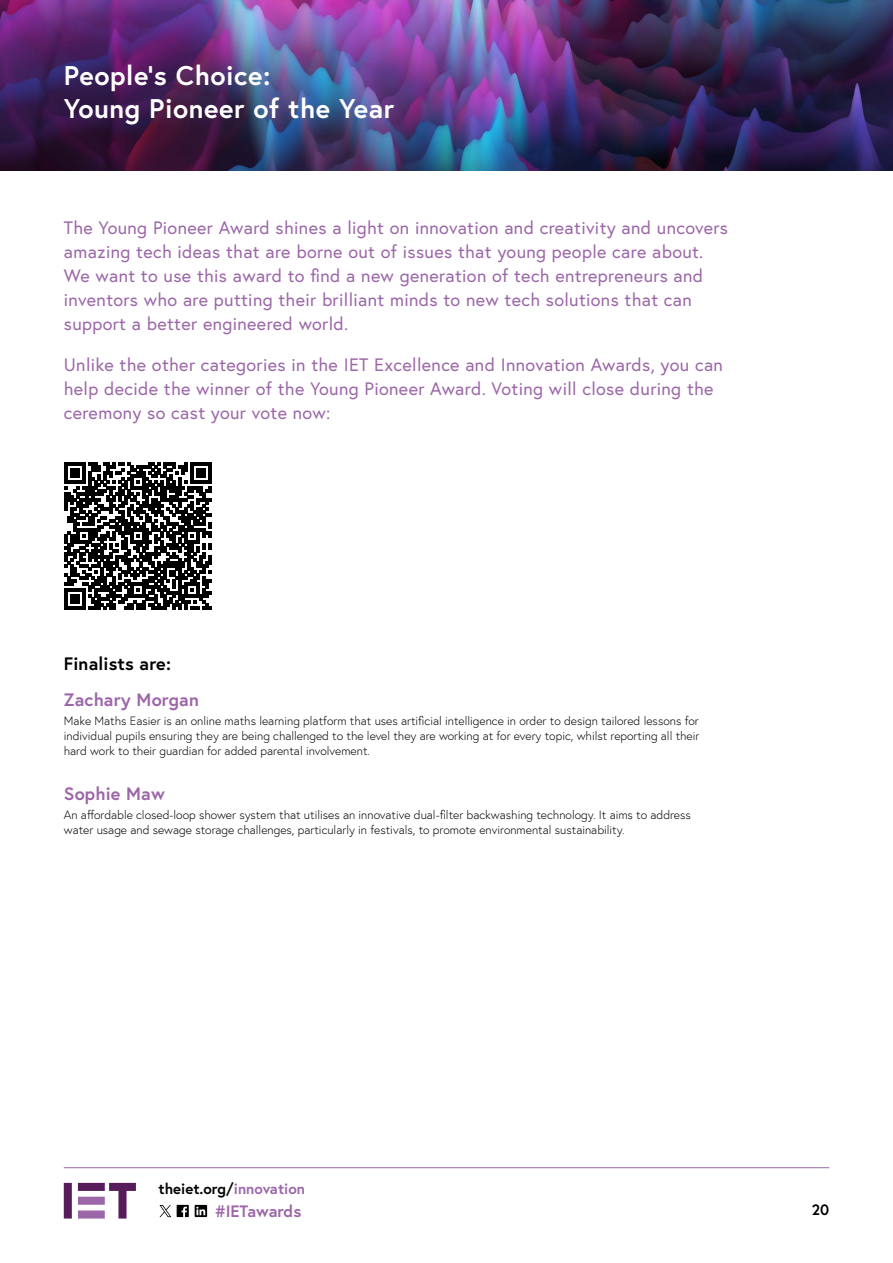
<style>
.page{position:relative;width:893px;height:1263px;background:#fff}
.page>*{position:absolute;margin:0;border:0;box-sizing:border-box;transform-origin:0 0}
.t1{font:700 27px/33px "Europa";letter-spacing:.02em;color:#fff}
.t2{font:18px/24px "Europa";letter-spacing:.02em;color:#9c67a8}
.t3{font:700 18px "Europa";letter-spacing:.01em;color:#9c67a8}
.t4{font:700 18px "Europa";letter-spacing:.01em;color:#000}
.t5{font:700 16.5px "Europa";color:#9c67a8}
.t6{font:700 15px "Europa";color:#000}
.t7{font:300 12px/15px "Europa";color:#000;text-align:justify}
.s1{color:#9c67a8}
</style>
<div class="page">
<hr style="left:64px;top:1167px;width:765px;height:1px;background:#9c67a8">
<svg style="left:64px;top:1183px;width:72px;height:35px"></svg>
<img style="left:0;top:0;width:893px;height:170px">
<svg style="left:195px;top:1205px;width:12px;height:12px"></svg>
<svg style="left:196px;top:1206px;width:9px;height:9px"></svg>
<svg style="left:177px;top:1205px;width:12px;height:12px"></svg>
<svg style="left:159px;top:1205px;width:12px;height:12px"></svg>
<svg style="left:64px;top:463px;width:147px;height:147px"></svg>
<h1 class="t1" style="left:64px;top:58px;width:332px">People’s Choice:<br>Young Pioneer of the Year</h1>
<p class="t2" style="left:64px;top:216px;width:666px">The Young Pioneer Award shines a light on innovation and creativity and uncovers amazing tech ideas that are borne out of issues that young people care about.<br>We want to use this award to find a new generation of tech entrepreneurs and inventors who are putting their brilliant minds to new tech solutions that can support a better engineered world.</p>
<h2 class="t2" style="left:64px;top:353px;width:661px">Unlike the other categories in the IET Excellence and Innovation Awards, you can help decide the winner of the Young Pioneer Award. Voting will close during the ceremony so cast your vote now:</h2>
<h2 class="t4" style="left:64px;top:651px;width:109px">Finalists are:</h2>
<h2 class="t3" style="left:64px;top:687px;width:137px">Zachary Morgan</h2>
<p class="t7" style="left:64px;top:713px;width:637px">Make Maths Easier is an online maths learning platform that uses artificial intelligence in order to design tailored lessons for individual pupils ensuring they are being challenged to the level they are working at for every topic, whilst reporting all their hard work to their guardian for added parental involvement.</p>
<h2 class="t3" style="left:64px;top:781px;width:103px">Sophie Maw</h2>
<p class="t7" style="left:64px;top:807px;width:629px">An affordable closed-loop shower system that utilises an innovative dual-filter backwashing technology. It aims to address water usage and sewage storage challenges, particularly in festivals, to promote environmental sustainability.</p>
<p class="t6" style="left:158px;top:1178px;width:148px">theiet.org/<span class="s1">innovation</span></p>
<h3 class="t5" style="left:215px;top:1200px;width:88px">#IETawards</h3>
<p class="t6" style="left:812px;top:1200px;width:19px">20</p>
</div>
